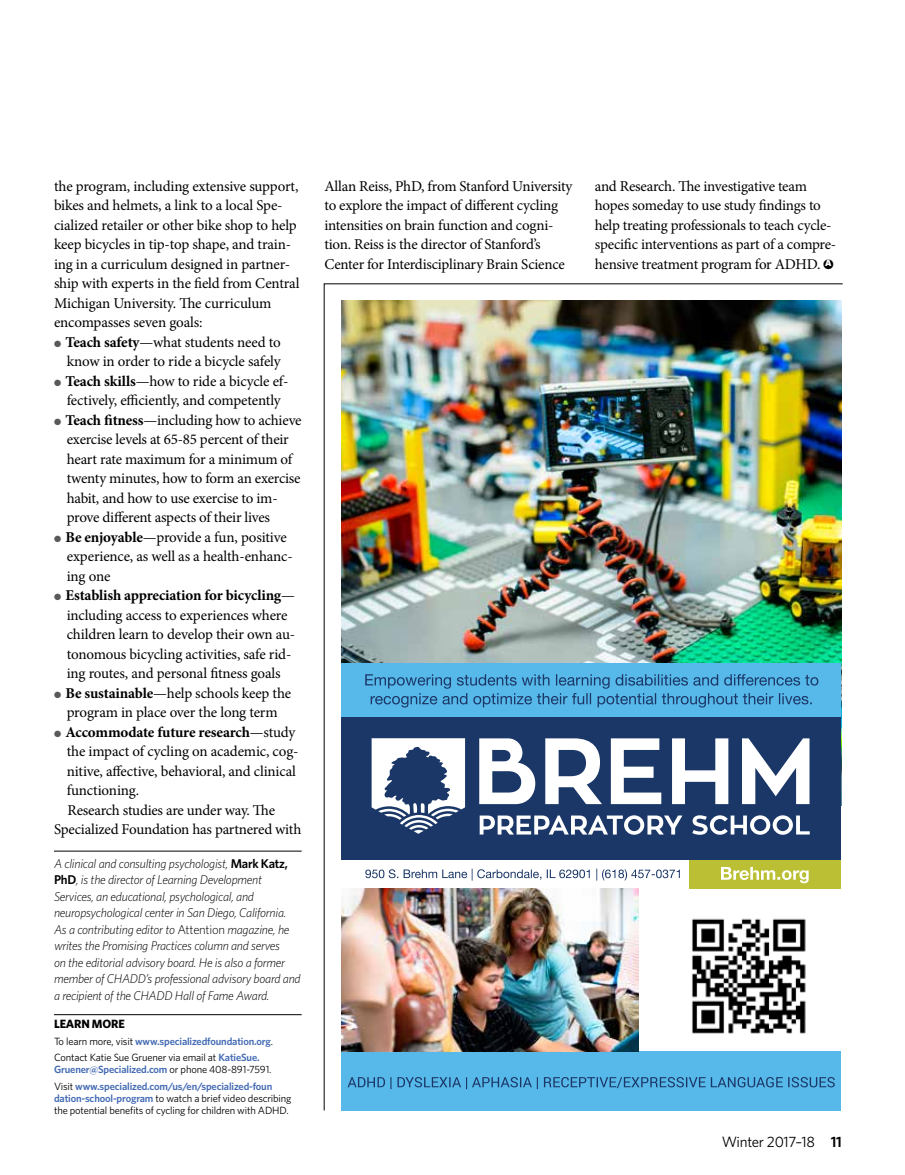
<style>
.page{position:relative;width:905px;height:1175px;background:#fff}
.page>*{position:absolute;margin:0;border:0;box-sizing:border-box;transform-origin:0 0}
.t1{font:15px/19.5px "Minion Pro";letter-spacing:-.015em;color:#000}
.t2{font:700 15px "Minion Pro";letter-spacing:-.01em;color:#000}
.t3{font:15px "Whitney";letter-spacing:-.02em;color:#000}
.t4{font:italic 300 12.75px/16.5px "Whitney";letter-spacing:-.02em;color:#000}
.t5{font:700 12px "Whitney";letter-spacing:-.015em;color:#000}
.t6{font:10.5px/16.5px "Whitney";letter-spacing:-.015em;color:#000}
.t7{font:600 10.5px/16.5px "Whitney";letter-spacing:-.015em;color:#436ab3}
.s1{color:#58595b}
.s2{font-weight:700}
.s3{font-weight:400}
.s4{font-weight:600;font-style:normal}
.s5{font-style:normal}
.s6{font-weight:600;color:#436ab3}
.s7{font-weight:400;color:#000}
.s8{font-family:"Whitney";font-weight:900;font-size:9px;color:#fff}
.s9{font-weight:600}
</style>
<div class="page">
<hr style="left:54px;top:851px;width:248px;height:1px;background:#000">
<hr style="left:54px;top:1014px;width:248px;height:1px;background:#000">
<img style="left:324px;top:283px;width:519px;height:827px">
<p class="t1" style="left:54px;top:176px;width:247px">the program, including extensive support, bikes and helmets, a link to a local Spe&shy;cialized retailer or other bike shop to help keep bicycles in tip-top shape, and train&shy;ing in a curriculum designed in partner&shy;ship with experts in the field from Central Michigan University. The curriculum encompasses seven goals:</p>
<p class="t1" style="left:54px;top:332px;width:228px;text-align:right"><span class="s1">●</span> <span class="s2">Teach safety</span>—what students need to know in order to ride a bicycle safely</p>
<p class="t1" style="left:54px;top:371px;width:236px;text-align:center"><span class="s1">●</span> <span class="s2">Teach skills</span>—how to ride a bicycle ef&shy;fectively, efficiently, and competently</p>
<p class="t1" style="left:67px;top:410px;width:236px;text-indent:-13px"><span class="s1">●</span> <span class="s2">Teach fitness</span>—including how to achieve exercise levels at 65-85 percent of their heart rate maximum for a minimum of twenty minutes, how to form an exercise habit, and how to use exercise to im&shy;prove different aspects of their lives</p>
<p class="t1" style="left:67px;top:527px;width:227px;text-indent:-13px"><span class="s1">●</span> <span class="s2">Be enjoyable</span>—provide a fun, positive experience, as well as a health-enhanc&shy;ing one</p>
<p class="t1" style="left:67px;top:586px;width:230px;text-indent:-13px"><span class="s1">●</span> <span class="s2">Establish appreciation for bicycling</span>— including access to experiences where children learn to develop their own au&shy;tonomous bicycling activities, safe rid&shy;ing routes, and personal fitness goals</p>
<p class="t1" style="left:54px;top:683px;width:239px;text-align:center"><span class="s1">●</span> <span class="s2">Be sustainable</span>—help schools keep the program in place over the long term</p>
<p class="t2" style="left:54px;top:721px;width:243px"><span class="s1">●</span> Accommodate future research<span class="s3">—study</span></p>
<p class="t1" style="left:67px;top:742px;width:233px">the impact of cycling on academic, cog-</p>
<p class="t1" style="left:67px;top:761px;width:231px">nitive, affective, behavioral, and clinical</p>
<p class="t1" style="left:67px;top:781px;width:74px">functioning.</p>
<p class="t1" style="left:67px;top:800px;width:209px">Research studies are under way. The</p>
<p class="t1" style="left:54px;top:820px;width:249px">Specialized Foundation has partnered with</p>
<p class="t4" style="left:54px;top:855px;width:248px">A clinical and consulting psychologist, <span class="s4">Mark Katz, PhD</span>, is the director of Learning Development Services, an educational, psychological, and neuropsychological center in San Diego, California.<br>As a contributing editor to <span class="s5">Attention</span> magazine, he writes the Promising Practices column and serves<br>on the editorial advisory board. He is also a former member of CHADD’s professional advisory board and a recipient of the CHADD Hall of Fame Award.</p>
<p class="t5" style="left:54px;top:1017px;width:72px">LEARN MORE</p>
<p class="t6" style="left:54px;top:1032px;width:220px">To learn more, visit <span class="s6">www.specializedfoundation.org</span>.<br>Contact Katie Sue Gruener via email at <span class="s6">KatieSue.</span></p>
<p class="t7" style="left:54px;top:1061px;width:220px">Gruener@Specialized.com <span class="s7">or phone 408-891-7591.<br>Visit</span> www.specialized.com/us/en/specialized-foun</p>
<p class="t6" style="left:54px;top:1092px;width:239px;line-height:12px"><span class="s6">dation-school-program</span> to watch a brief video describing the potential benefits of cycling for children with ADHD.</p>
<p class="t1" style="left:324px;top:176px;width:249px">Allan Reiss, PhD, from Stanford University to explore the impact of different cycling intensities on brain function and cogni&shy;tion. Reiss is the director of Stanford’s Center for Interdisciplinary Brain Science</p>
<p class="t1" style="left:595px;top:176px;width:243px">and Research. The investigative team hopes someday to use study findings to help treating professionals to teach cycle&shy;specific interventions as part of a compre&shy;hensive treatment program for ADHD. ●<span class="s8">A</span></p>
<p class="t3" style="left:721px;top:1133px;width:122px">Winter 2017–18 <span class="s9">11</span></p>
</div>
